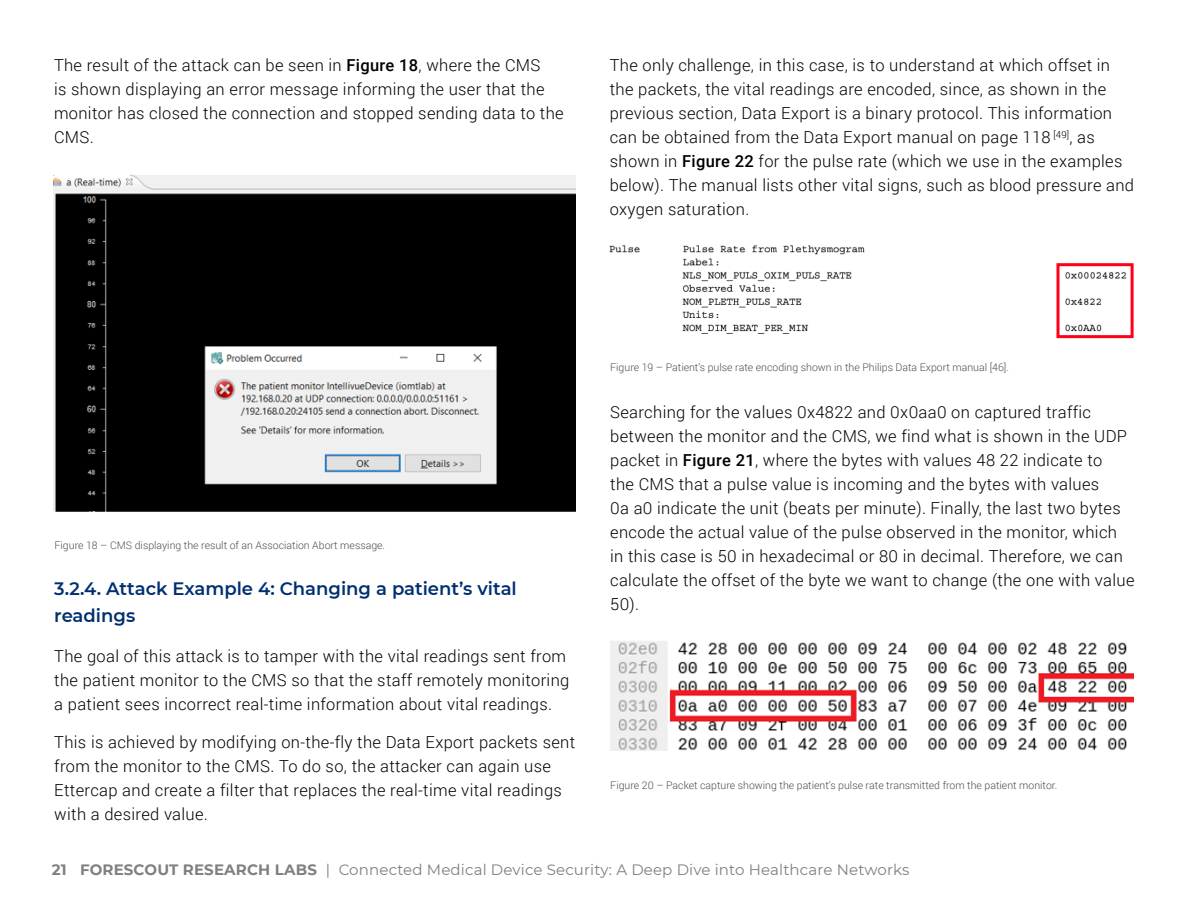
<style>
.page{position:relative;width:1188px;height:918px;background:#fff}
.page>*{position:absolute;margin:0;border:0;box-sizing:border-box;transform-origin:0 0}
.subhead{font:600 18px/27px "Montserrat";color:#002f70}
.Body_Copy{font:300 16.5px/24px "Roboto";letter-spacing:.02em;color:#000}
.t1{font:15px "Montserrat";letter-spacing:.01em;color:#808080}
.Figure_text{font:300 10.5px "Roboto";color:#4d4d4d}
.s1{font-weight:500}
.s2{font-weight:700}
</style>
<div class="page">
<img style="left:53px;top:174px;width:523px;height:337px">
<img style="left:611px;top:641px;width:523px;height:110px">
<img style="left:609px;top:245px;width:518px;height:91px">
<div style="left:1057px;top:263px;width:77px;height:75px;border:3px solid #ff0017"></div>
<p class="Body_Copy" style="left:54px;top:53px;width:511px">The result of the attack can be seen in <span class="s1">Figure 18</span>, where the CMS<br>is shown displaying an error message informing the user that the monitor has closed the connection and stopped sending data to the CMS.</p>
<p class="Body_Copy" style="left:610px;top:53px;width:526px">The only challenge, in this case, is to understand at which offset in the packets, the vital readings are encoded, since, as shown in the previous section, Data Export is a binary protocol. This information can be obtained from the Data Export manual on page 118 <sup>[49]</sup>, as shown in <span class="s1">Figure 22</span> for the pulse rate (which we use in the examples below). The manual lists other vital signs, such as blood pressure and oxygen saturation.</p>
<p class="Figure_text" style="left:55px;top:538px;width:332px">Figure 18 – CMS displaying the result of an Association Abort message.</p>
<p class="subhead" style="left:54px;top:575px;width:464px">3.2.4. Attack Example 4: Changing a patient’s vital readings</p>
<p class="Body_Copy" style="left:54px;top:644px;width:517px">The goal of this attack is to tamper with the vital readings sent from the patient monitor to the CMS so that the staff remotely monitoring a patient sees incorrect real-time information about vital readings.</p>
<p class="Body_Copy" style="left:54px;top:730px;width:522px">This is achieved by modifying on-the-fly the Data Export packets sent from the monitor to the CMS. To do so, the attacker can again use Ettercap and create a filter that replaces the real-time vital readings with a desired value.</p>
<p class="Figure_text" style="left:610px;top:360px;width:400px">Figure 19 – Patient’s pulse rate encoding shown in the Philips Data Export manual [46].</p>
<p class="Body_Copy" style="left:610px;top:399px;width:526px">Searching for the values 0x4822 and 0x0aa0 on captured traffic between the monitor and the CMS, we find what is shown in the UDP packet in <span class="s1">Figure 21</span>, where the bytes with values 48 22 indicate to<br>the CMS that a pulse value is incoming and the bytes with values<br>0a a0 indicate the unit (beats per minute). Finally, the last two bytes encode the actual value of the pulse observed in the monitor, which in this case is 50 in hexadecimal or 80 in decimal. Therefore, we can calculate the offset of the byte we want to change (the one with value 50).</p>
<p class="Figure_text" style="left:610px;top:778px;width:449px">Figure 20 – Packet capture showing the patient’s pulse rate transmitted from the patient monitor.</p>
<p class="t1" style="left:52px;top:860px;width:859px"><span class="s2">21 FORESCOUT RESEARCH LABS</span> | Connected Medical Device Security: A Deep Dive into Healthcare Networks</p>
</div>
